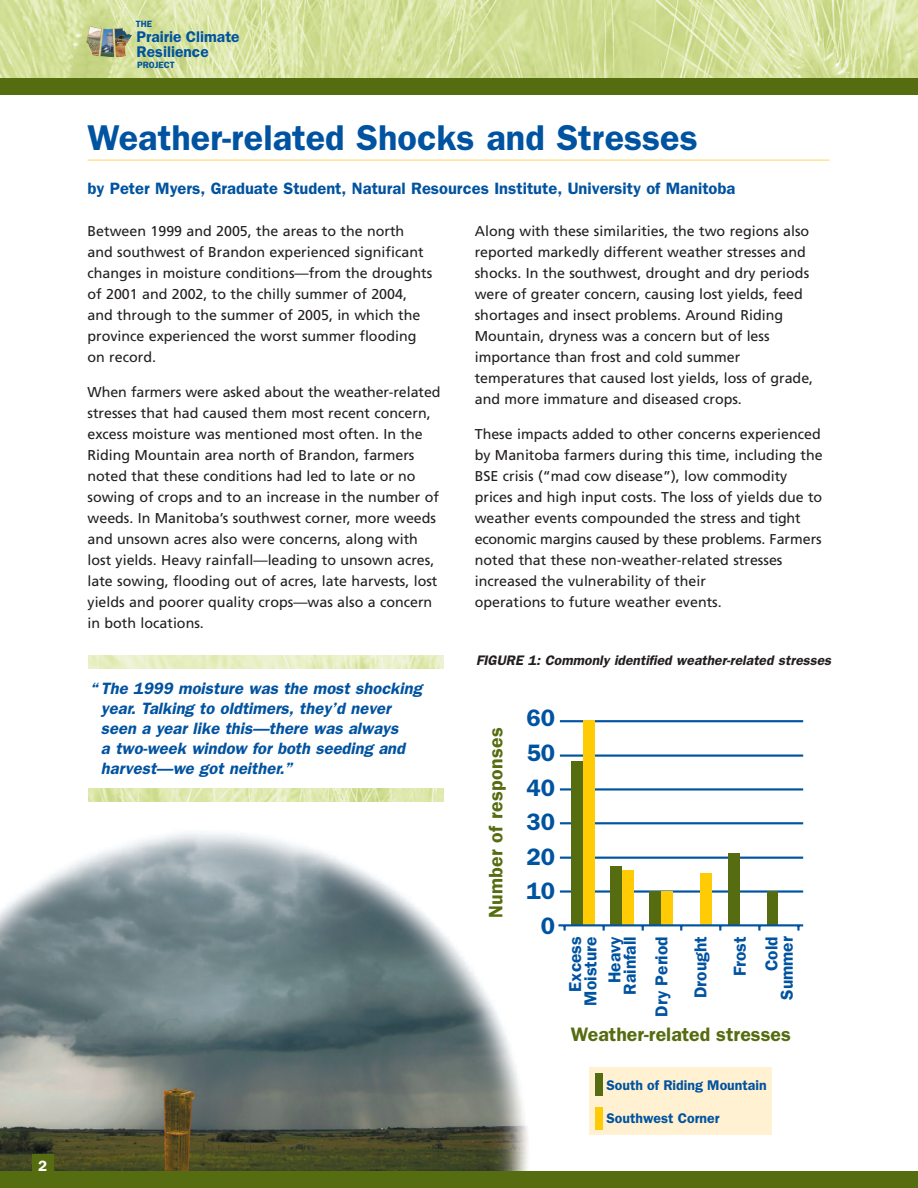
<style>
.page{position:relative;width:918px;height:1188px;background:#fff}
.page>*{position:absolute;margin:0;border:0;box-sizing:border-box;transform-origin:0 0}
.t1{font:600 36px "Franklin Gothic";color:#0053a0}
.t2{font:600 23.85px "Franklin Gothic";color:#0053a0}
.t3{font:600 19.5px "Franklin Gothic";color:#566c10}
.t4{font:600 19.5px "Franklin Gothic";letter-spacing:.02em;color:#566c10}
.t5{font:600 17.4px/15.1px "Franklin Gothic";color:#0053a0;text-align:right}
.t6{font:italic 600 16.5px/19.8px "Franklin Gothic";color:#0053a0}
.t7{font:600 16.5px "Franklin Gothic";color:#0053a0}
.t8{font:600 15.6px/15.1px "Franklin Gothic";color:#0053a0}
.t9{font:600 15px "Franklin Gothic";color:#fff}
.t10{font:14.25px/21px "Frutiger";color:#231f20}
.t11{font:600 14.1px "Franklin Gothic";color:#0053a0}
.t12{font:italic 600 13.8px "Franklin Gothic";color:#231f20}
.t13{font:600 9.15px "Franklin Gothic";color:#0053a0}
</style>
<div class="page">
<img style="left:0;top:790px;width:586px;height:381px">
<img style="left:0;top:0;width:918px;height:78px">
<div style="left:0;top:1171px;width:918px;height:17px;background:#566c10"></div>
<hr style="left:88px;top:159px;width:742px;height:2px;background:#ffe293">
<img style="left:86px;top:25px;width:46px;height:32px">
<div style="left:0;top:78px;width:918px;height:16px;background:#566c10"></div>
<hr style="left:560px;top:890px;width:243px;height:3px;background:#0053a0">
<hr style="left:560px;top:857px;width:243px;height:2px;background:#0053a0">
<hr style="left:560px;top:822px;width:243px;height:2px;background:#0053a0">
<hr style="left:560px;top:788px;width:243px;height:3px;background:#0053a0">
<hr style="left:560px;top:755px;width:243px;height:2px;background:#0053a0">
<hr style="left:560px;top:720px;width:243px;height:2px;background:#0053a0">
<div style="left:572px;top:761px;width:11px;height:164px;background:#566c10"></div>
<div style="left:583px;top:720px;width:12px;height:205px;background:#ffcb04"></div>
<div style="left:611px;top:866px;width:11px;height:59px;background:#566c10"></div>
<div style="left:622px;top:870px;width:12px;height:55px;background:#ffcb04"></div>
<div style="left:650px;top:891px;width:11px;height:34px;background:#566c10"></div>
<div style="left:661px;top:891px;width:12px;height:34px;background:#ffcb04"></div>
<div style="left:700px;top:873px;width:12px;height:52px;background:#ffcb04"></div>
<div style="left:728px;top:853px;width:11px;height:72px;background:#566c10"></div>
<div style="left:767px;top:891px;width:11px;height:34px;background:#566c10"></div>
<svg style="left:797px;top:926px;width:3px;height:5px"></svg>
<hr style="left:558px;top:924px;width:245px;height:2px;background:#0053a0">
<div style="left:589px;top:1068px;width:183px;height:67px;background:#fff1d1"></div>
<div style="left:595px;top:1074px;width:8px;height:22px;background:#566c10"></div>
<div style="left:595px;top:1107px;width:8px;height:22px;background:#ffcb04"></div>
<div style="left:32px;top:1154px;width:22px;height:34px;background:#566c10"></div>
<img style="left:88px;top:656px;width:356px;height:146px">
<div style="left:74px;top:669px;width:378px;height:119px;background:#fff"></div>
<p class="t9" style="left:38px;top:1161px;width:10px">2</p>
<p class="t13" style="left:136px;top:20px;width:18px">THE</p>
<p class="t8" style="left:137px;top:30px;width:104px">Prairie Climate<br>Resilience</p>
<p class="t13" style="left:137px;top:62px;width:39px">PROJECT</p>
<h1 class="t1" style="left:88px;top:126px;width:612px">Weather-related Shocks and Stresses</h1>
<p class="t7" style="left:88px;top:182px;width:649px">by Peter Myers, Graduate Student, Natural Resources Institute, University of Manitoba</p>
<p class="t10" style="left:88px;top:222px;width:346px">Between 1999 and 2005, the areas to the north and southwest of Brandon experienced significant changes in moisture conditions—from the droughts of 2001 and 2002, to the chilly summer of 2004, and through to the summer of 2005, in which the province experienced the worst summer flooding on record.</p>
<p class="t10" style="left:88px;top:382px;width:355px">When farmers were asked about the weather-related stresses that had caused them most recent concern, excess moisture was mentioned most often. In the Riding Mountain area north of Brandon, farmers noted that these conditions had led to late or no sowing of crops and to an increase in the number of weeds. In Manitoba’s southwest corner, more weeds and unsown acres also were concerns, along with lost yields. Heavy rainfall—leading to unsown acres, late sowing, flooding out of acres, late harvests, lost yields and poorer quality crops—was also a concern in both locations.</p>
<p class="t6" style="left:101px;top:680px;width:322px;text-indent:-11px">“ The 1999 moisture was the most shocking year. Talking to oldtimers, they’d never seen a year like this—there was always<br>a two-week window for both seeding and harvest—we got neither.”</p>
<p class="t10" style="left:475px;top:222px;width:340px">Along with these similarities, the two regions also reported markedly different weather stresses and shocks. In the southwest, drought and dry periods were of greater concern, causing lost yields, feed shortages and insect problems. Around Riding Mountain, dryness was a concern but of less importance than frost and cold summer temperatures that caused lost yields, loss of grade, and more immature and diseased crops.</p>
<p class="t10" style="left:475px;top:424px;width:349px">These impacts added to other concerns experienced by Manitoba farmers during this time, including the BSE crisis (“mad cow disease”), low commodity prices and high input costs. The loss of yields due to weather events compounded the stress and tight economic margins caused by these problems. Farmers noted that these non-weather-related stresses increased the vulnerability of their<br>operations to future weather events.</p>
<p class="t12" style="left:476px;top:656px;width:357px">FIGURE 1: Commonly identified weather-related stresses</p>
<h3 class="t4" style="left:489px;top:918px;width:193px;rotate:-90deg">Number of responses</h3>
<h2 class="t2" style="left:527px;top:710px;width:30px">60</h2>
<h2 class="t2" style="left:527px;top:745px;width:30px">50</h2>
<h2 class="t2" style="left:527px;top:779px;width:30px">40</h2>
<h2 class="t2" style="left:527px;top:814px;width:30px">30</h2>
<h2 class="t2" style="left:527px;top:848px;width:30px">20</h2>
<h2 class="t2" style="left:527px;top:883px;width:30px">10</h2>
<h2 class="t2" style="left:541px;top:918px;width:16px">0</h2>
<p class="t5" style="left:569px;top:1006px;width:71px;rotate:-90deg">Excess<br>Moisture</p>
<p class="t5" style="left:608px;top:995px;width:60px;rotate:-90deg">Heavy<br>Rainfall</p>
<p class="t5" style="left:655px;top:1017px;width:82px;rotate:-90deg">Dry Period</p>
<p class="t5" style="left:695px;top:998px;width:64px;rotate:-90deg">Drought</p>
<p class="t5" style="left:726px;top:976px;width:42px;line-height:31.7px;text-align:center;rotate:-90deg">Frost<br>Cold</p>
<p class="t5" style="left:781px;top:1000px;width:65px;rotate:-90deg">Summer</p>
<h3 class="t3" style="left:571px;top:1028px;width:221px">Weather-related stresses</h3>
<p class="t11" style="left:606px;top:1080px;width:162px">South of Riding Mountain</p>
<p class="t11" style="left:606px;top:1114px;width:114px">Southwest Corner</p>
</div>
